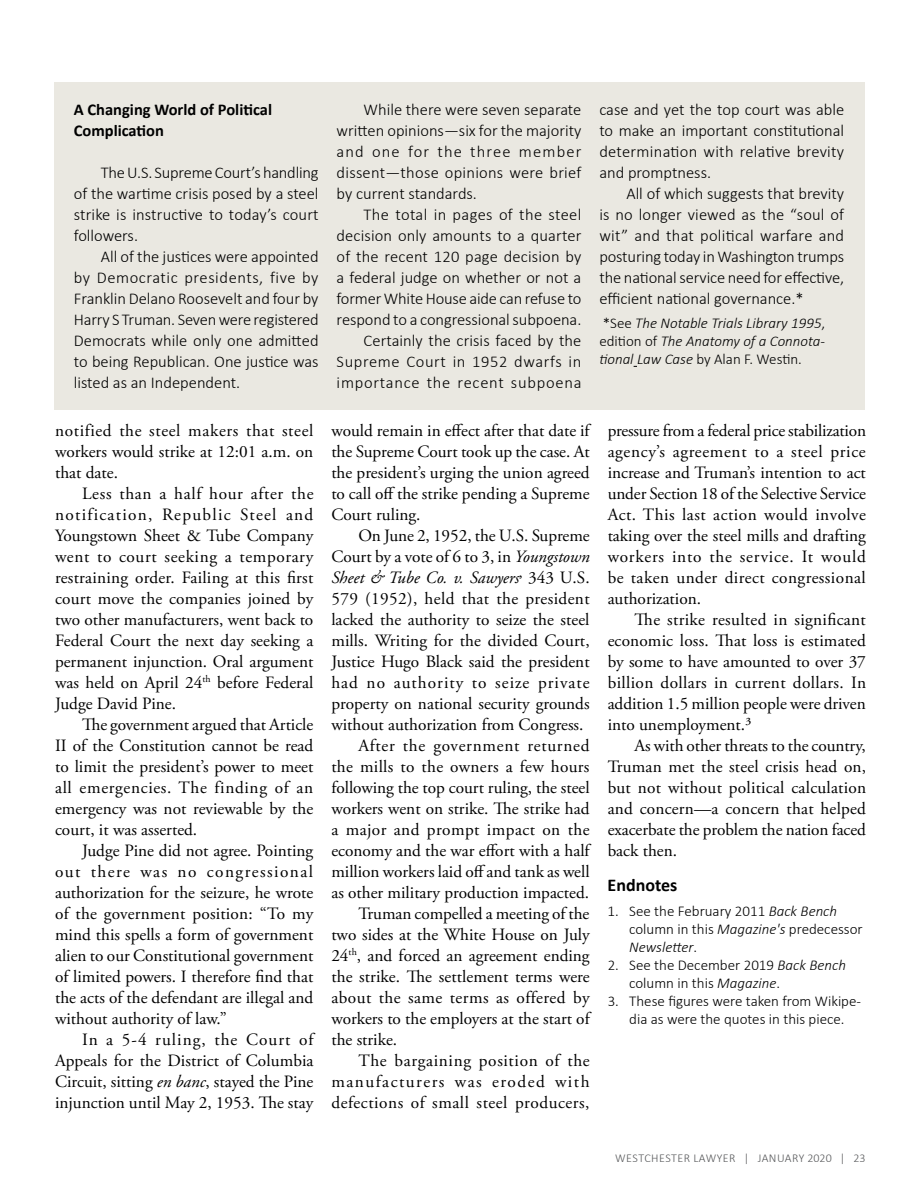
<style>
.page{position:relative;width:918px;height:1188px;background:#fff}
.page>*{position:absolute;margin:0;border:0;box-sizing:border-box;transform-origin:0 0}
.t1{font:700 18px "Calibri";color:#000}
.t2{font:17.25px/21px "Adobe Garamond Pro";color:#000;text-align:justify}
.t3{font:17.25px "Adobe Garamond Pro";letter-spacing:.02em;color:#000}
.t4{font:17.25px "Adobe Garamond Pro";letter-spacing:.025em;color:#000}
.t5{font:17.25px "Adobe Garamond Pro";letter-spacing:.03em;color:#000}
.t6{font:italic 17.25px "Adobe Garamond Pro";color:#000}
.t7{font:17.25px "Adobe Garamond Pro";letter-spacing:.06em;color:#000}
.t8{font:17.25px "Adobe Garamond Pro";letter-spacing:.045em;color:#000}
.t9{font:17.25px "Adobe Garamond Pro";letter-spacing:.04em;color:#000}
.t10{font:17.25px "Adobe Garamond Pro";letter-spacing:.085em;color:#000}
.t11{font:300 16.5px/21px "Calibri";color:#000;text-align:justify}
.t12{font:700 16.5px/21px "Calibri";color:#000}
.t13{font:300 15px/18px "Calibri";color:#000}
.t14{font:italic 300 15px/18px "Calibri";color:#000;text-align:justify}
.t15{font:300 12px "Calibri";letter-spacing:.035em;color:#58595b}
.s1{font-style:normal}
.s2{font-style:italic}
</style>
<div class="page">
<div style="left:54px;top:82px;width:810px;height:328px;background:#eae8e1"></div>
<p class="t12" style="left:74px;top:99px;width:200px">A Changing World of Political<br>Complication</p>
<p class="t11" style="left:74px;top:162px;width:246px;text-indent:27px">The U.S. Supreme Court’s handling of the wartime crisis posed by a steel strike is instructive to today’s court followers.</p>
<p class="t11" style="left:74px;top:246px;width:246px;text-indent:27px">All of the justices were appointed by Democratic presidents, five by Franklin Delano Roosevelt and four by Harry S Truman. Seven were registered Democrats while only one admitted to being Republican. One justice was listed as an Independent.</p>
<p class="t11" style="left:337px;top:99px;width:246px;text-indent:27px">While there were seven separate written opinions—six for the majority and one for the three member dissent—those opinions were brief by current standards.</p>
<p class="t11" style="left:337px;top:204px;width:246px;text-align:right">The total in pages of the steel decision only amounts to a quarter of the recent 120 page decision by a federal judge on whether or not a former White House aide can refuse to respond to a congressional subpoena.<br>Certainly the crisis faced by the Supreme Court in 1952 dwarfs in importance the recent subpoena</p>
<p class="t11" style="left:599px;top:99px;width:246px">case and yet the top court was able to make an important constitutional determination with relative brevity and promptness.</p>
<p class="t11" style="left:599px;top:183px;width:246px;text-indent:27px">All of which suggests that brevity is no longer viewed as the “soul of wit” and that political warfare and posturing today in Washington trumps the national service need for effective, efficient national governance.*</p>
<p class="t14" style="left:599px;top:314px;width:227px"><span class="s1">*See</span> The Notable Trials Library 1995<span class="s1">, edition of</span> The Anatomy of a Connota&shy;tional Law Case <span class="s1">by Alan F. Westin.</span></p>
<p class="t2" style="left:55px;top:421px;width:260px">notified the steel makers that steel workers would strike at 12:01 a.m. on that date.</p>
<p class="t2" style="left:55px;top:483px;width:260px;text-indent:27px">Less than a half hour after the notification, Republic Steel and Youngstown Sheet &amp; Tube Company went to court seeking a temporary restraining order. Failing at this first court move the companies joined by two other manufacturers, went back to Federal Court the next day seeking a permanent injunction. Oral argument was held on April 24<sup>th</sup> before Federal Judge David Pine.</p>
<p class="t2" style="left:55px;top:714px;width:260px;text-indent:27px">The government argued that Article II of the Constitution cannot be read to limit the president’s power to meet all emergencies. The finding of an emergency was not reviewable by the court, it was asserted.</p>
<p class="t2" style="left:55px;top:840px;width:260px;text-indent:27px">Judge Pine did not agree. Pointing out there was no congressional authorization for the seizure, he wrote of the government position: “To my mind this spells a form of government alien to our Constitutional government of limited powers. I therefore find that the acts of the defendant are illegal and without authority of law.”</p>
<p class="t2" style="left:55px;top:1029px;width:260px;text-indent:27px">In a 5-4 ruling, the Court of Appeals for the District of Columbia Circuit, sitting <span class="s2">en banc</span>, stayed the Pine injunction until May 2, 1953. The stay</p>
<p class="t2" style="left:331px;top:420px;width:260px">would remain in effect after that date if the Supreme Court took up the case. At the president’s urging the union agreed to call off the strike pending a Supreme Court ruling.</p>
<p class="t2" style="left:358px;top:525px;width:233px">On June 2, 1952, the U.S. Supreme</p>
<p class="t2" style="left:331px;top:546px;width:260px">Court by a vote of 6 to 3, in <span class="s2">Youngstown</span></p>
<p class="t6" style="left:331px;top:567px;width:260px">Sheet &amp; Tube Co. v. Sawyers<span class="s1">, 343 U.S.</span></p>
<p class="t3" style="left:331px;top:588px;width:260px">579 (1952), held that the president</p>
<p class="t2" style="left:331px;top:609px;width:260px">lacked the authority to seize the steel</p>
<p class="t2" style="left:331px;top:630px;width:260px">mills. Writing for the divided Court,</p>
<p class="t2" style="left:331px;top:651px;width:260px">Justice Hugo Black said the president</p>
<p class="t7" style="left:331px;top:672px;width:260px">had no authority to seize private</p>
<p class="t2" style="left:331px;top:693px;width:260px">property on national security grounds</p>
<p class="t2" style="left:331px;top:714px;width:254px">without authorization from Congress.</p>
<p class="t8" style="left:358px;top:735px;width:233px">After the government returned</p>
<p class="t3" style="left:331px;top:756px;width:260px">the mills to the owners a few hours</p>
<p class="t2" style="left:331px;top:777px;width:260px">following the top court ruling, the steel</p>
<p class="t2" style="left:331px;top:798px;width:260px">workers went on strike. The strike had</p>
<p class="t4" style="left:331px;top:819px;width:260px">a major and prompt impact on the</p>
<p class="t2" style="left:331px;top:840px;width:260px">economy and the war effort with a half</p>
<p class="t2" style="left:331px;top:861px;width:260px">million workers laid off and tank as well</p>
<p class="t2" style="left:331px;top:882px;width:259px">as other military production impacted.</p>
<p class="t2" style="left:358px;top:903px;width:233px">Truman compelled a meeting of the</p>
<p class="t2" style="left:331px;top:924px;width:260px">two sides at the White House on July</p>
<p class="t2" style="left:331px;top:946px;width:260px">24<sup>th</sup>, and forced an agreement ending</p>
<p class="t2" style="left:331px;top:967px;width:260px">the strike. The settlement terms were</p>
<p class="t4" style="left:331px;top:987px;width:260px">about the same terms as offered by</p>
<p class="t2" style="left:331px;top:1008px;width:260px">workers to the employers at the start of</p>
<p class="t2" style="left:331px;top:1029px;width:67px">the strike.</p>
<p class="t9" style="left:358px;top:1050px;width:233px">The bargaining position of the</p>
<p class="t10" style="left:331px;top:1071px;width:260px">manufacturers was eroded with</p>
<p class="t5" style="left:331px;top:1092px;width:260px">defections of small steel producers,</p>
<p class="t2" style="left:608px;top:420px;width:260px">pressure from a federal price stabilization agency’s agreement to a steel price increase and Truman’s intention to act under Section 18 of the Selective Service Act. This last action would involve taking over the steel mills and drafting workers into the service. It would be taken under direct congressional authorization.</p>
<p class="t2" style="left:608px;top:609px;width:260px;text-indent:27px">The strike resulted in significant economic loss. That loss is estimated by some to have amounted to over 37 billion dollars in current dollars. In addition 1.5 million people were driven into unemployment.³</p>
<p class="t2" style="left:608px;top:735px;width:260px;text-indent:27px">As with other threats to the country, Truman met the steel crisis head on, but not without political calculation and concern—a concern that helped exacerbate the problem the nation faced back then.</p>
<p class="t1" style="left:608px;top:872px;width:71px">Endnotes</p>
<p class="t13" style="left:629px;top:902px;width:235px;text-indent:-22px">1. See the February 2011 <span class="s2">Back Bench </span>column in this <span class="s2">Magazine's</span> predecessor<br><span class="s2">Newsletter</span>.</p>
<p class="t13" style="left:629px;top:956px;width:218px;text-indent:-22px">2. See the December 2019 <span class="s2">Back Bench </span>column in this <span class="s2">Magazine</span>.</p>
<p class="t13" style="left:608px;top:992px;width:255px;text-align:center">3. These figures were taken from Wikipe&shy;dia as were the quotes in this piece.</p>
<p class="t15" style="left:615px;top:1151px;width:252px">WESTCHESTER LAWYER | JANUARY 2020 | 23</p>
</div>
